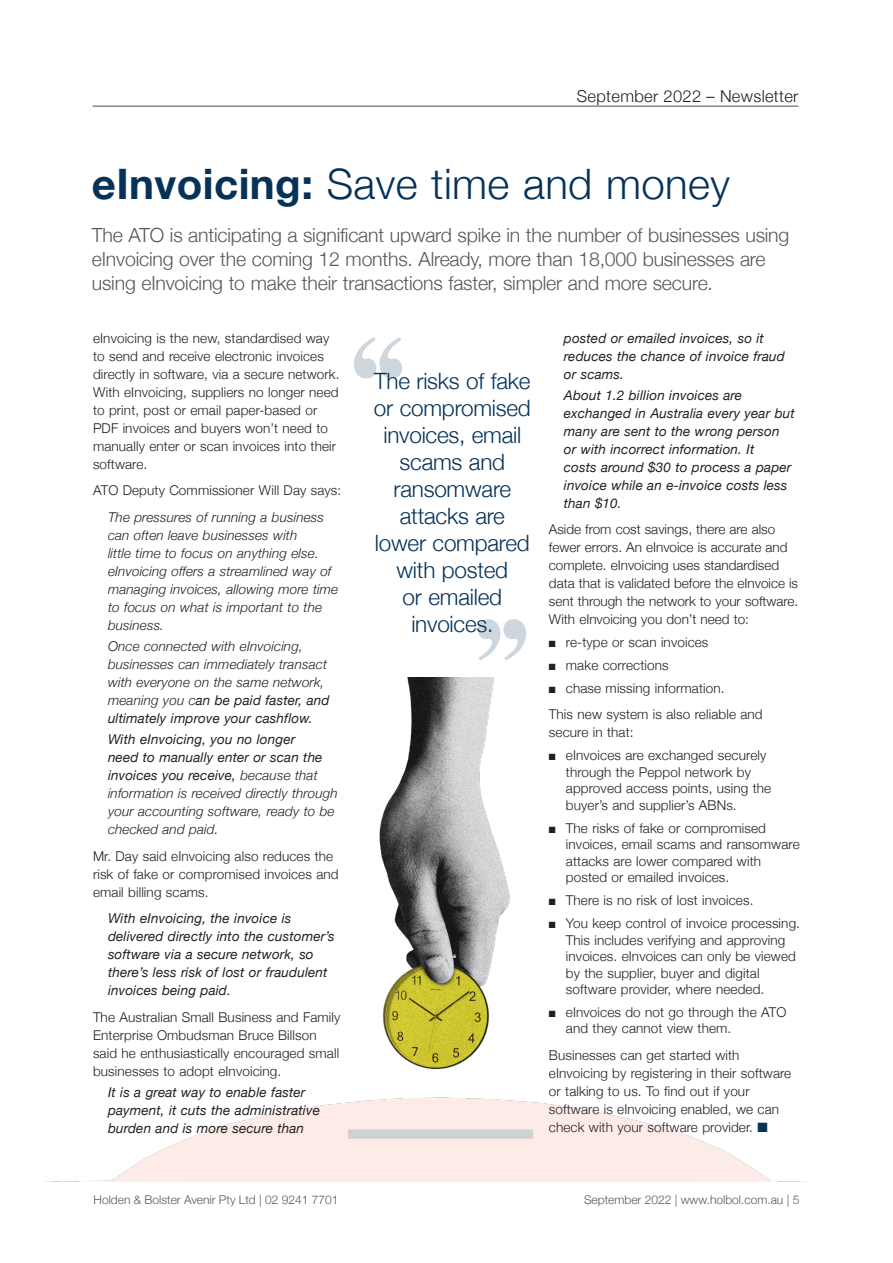
<style>
.page{position:relative;width:893px;height:1263px;background:#fff}
.page>*{position:absolute;margin:0;border:0;box-sizing:border-box;transform-origin:0 0}
.t1{font:700 123px "Times";color:#063258}
._15_Article_head_1{font:300 42px "Helvetica Neue";letter-spacing:.01em;color:#063258}
._15_Blurb_text{font:300 22.5px/27px "Helvetica Neue";letter-spacing:-.01em;color:#063258;text-align:center}
._15_Blurb_text-2{font:300 19.5px/24px "Helvetica Neue";letter-spacing:-.01em;color:#57585a}
.t2{font:300 16.5px "Helvetica Neue";letter-spacing:.02em;color:#231f20}
._15_Body_text{font:300 13.5px/18px "Helvetica Neue";letter-spacing:.01em;color:#231f20}
._15_Body_text-2{font:italic 300 13.5px/18px "Helvetica Neue";letter-spacing:.01em;color:#231f20}
._15_Body_text-3{font:italic 13.5px/18px "Helvetica Neue";letter-spacing:.01em;color:#231f20}
.t3{font:300 12px "Helvetica Neue";color:#57585a}
.s1{font-weight:700}
.s2{font-weight:400}
.s3{color:#063258}
</style>
<div class="page">
<hr style="left:93px;top:106px;width:705px;height:1px;background:#231f20">
<img style="left:45px;top:678px;width:760px;height:504px">
<p class="t2" style="left:577px;top:83px;width:223px">September 2022 – Newsletter</p>
<p class="_15_Article_head_1" style="left:92px;top:150px;width:640px"><span class="s1">eInvoicing:</span> Save time and money</p>
<p class="_15_Blurb_text-2" style="left:92px;top:222px;width:699px">The ATO is anticipating a significant upward spike in the number of businesses using eInvoicing over the coming 12 months. Already, more than 18,000 businesses are using eInvoicing to make their transactions faster, simpler and more secure.</p>
<p class="_15_Body_text" style="left:93px;top:328px;width:248px">eInvoicing is the new, standardised way to send and receive electronic invoices directly in software, via a secure network.<br>With eInvoicing, suppliers no longer need to print, post or email paper-based or PDF invoices and buyers won’t need to manually enter or scan invoices into their software.</p>
<p class="_15_Body_text" style="left:93px;top:481px;width:250px">ATO Deputy Commissioner Will Day says:</p>
<p class="_15_Body_text-2" style="left:108px;top:507px;width:232px">The pressures of running a business can often leave businesses with<br>little time to focus on anything else. eInvoicing offers a streamlined way of managing invoices, allowing more time to focus on what is important to the business.</p>
<p class="_15_Body_text-2" style="left:108px;top:636px;width:223px">Once connected with eInvoicing, businesses can immediately transact with everyone on the same network, meaning you c<span class="s2">an be paid faster, and ultimately improve your cashflow.</span></p>
<p class="_15_Body_text-2" style="left:108px;top:729px;width:231px"><span class="s2">With eInvoicing, you no longer<br>need to manually enter or scan the invoices you receive,</span> because that information is received directly through your accounting software, ready to be checked and paid.</p>
<p class="_15_Body_text" style="left:93px;top:846px;width:247px">Mr. Day said eInvoicing also reduces the risk of fake or compromised invoices and email billing scams.</p>
<p class="_15_Body_text-3" style="left:108px;top:910px;width:228px">With eInvoicing, the invoice is delivered directly into the customer’s software via a secure network, so there’s less risk of lost or fraudulent invoices being paid.</p>
<p class="_15_Body_text" style="left:93px;top:1007px;width:249px">The Australian Small Business and Family Enterprise Ombudsman Bruce Billson said he enthusiastically encouraged small businesses to adopt eInvoicing.</p>
<p class="_15_Body_text-3" style="left:108px;top:1083px;width:213px">It is a great way to enable faster payment, it cuts the administrative burden and is more secure than</p>
<p class="_15_Body_text-3" style="left:564px;top:330px;width:223px">posted or emailed invoices, so it reduces the chance of invoice fraud or scams.</p>
<p class="_15_Body_text-3" style="left:564px;top:387px;width:232px">About 1.2 billion invoices are exchanged in Australia every year but many are sent to the wrong person or with incorrect information. It<br>costs around $30 to process a paper invoice while an e-invoice costs less than $10.</p>
<p class="_15_Body_text" style="left:549px;top:519px;width:251px">Aside from cost savings, there are also fewer errors. An eInvoice is accurate and complete. eInvoicing uses standardised data that is validated before the eInvoice is sent through the network to your software.<br>With eInvoicing you don’t need to:</p>
<p class="_15_Body_text" style="left:549px;top:632px;width:161px">■ re-type or scan invoices</p>
<p class="_15_Body_text" style="left:549px;top:655px;width:121px">■ make corrections</p>
<p class="_15_Body_text" style="left:549px;top:678px;width:177px">■ chase missing information.</p>
<p class="_15_Body_text" style="left:549px;top:705px;width:215px">This new system is also reliable and secure in that:</p>
<p class="_15_Body_text" style="left:566px;top:746px;width:207px;line-height:16.5px;text-indent:-17px">■ eInvoices are exchanged securely through the Peppol network by approved access points, using the buyer’s and supplier’s ABNs.</p>
<p class="_15_Body_text" style="left:566px;top:819px;width:235px;line-height:16.5px;text-indent:-17px">■ The risks of fake or compromised invoices, email scams and ransomware attacks are lower compared with posted or emailed invoices.</p>
<p class="_15_Body_text" style="left:549px;top:890px;width:206px">■ There is no risk of lost invoices.</p>
<p class="_15_Body_text" style="left:566px;top:914px;width:236px;line-height:16.5px;text-indent:-17px">■ You keep control of invoice processing.<br>This includes verifying and approving invoices. eInvoices can only be viewed by the supplier, buyer and digital software provider, where needed.</p>
<p class="_15_Body_text" style="left:566px;top:1003px;width:222px;line-height:16.5px;text-indent:-17px">■ eInvoices do not go through the ATO and they cannot view them.</p>
<p class="_15_Body_text" style="left:549px;top:1045px;width:244px">Businesses can get started with eInvoicing by registering in their software or talking to us. To find out if your software is eInvoicing enabled, we can check with your software provider. <span class="s3">■</span></p>
<h1 class="t1" style="left:345px;top:263px;width:68px">‘‘</h1>
<p class="_15_Blurb_text" style="left:374px;top:366px;width:158px">The risks of fake or compromised invoices, email scams and ransomware attacks are lower compared with posted<br>or emailed invoices.</p>
<h1 class="t1" style="left:535px;top:735px;width:68px;rotate:-180deg">‘‘</h1>
<p class="t3" style="left:94px;top:1190px;width:246px">Holden &amp; Bolster Avenir Pty Ltd | 02 9241 7701</p>
<p class="t3" style="left:584px;top:1190px;width:217px">September 2022 | www.holbol.com.au | 5</p>
</div>
